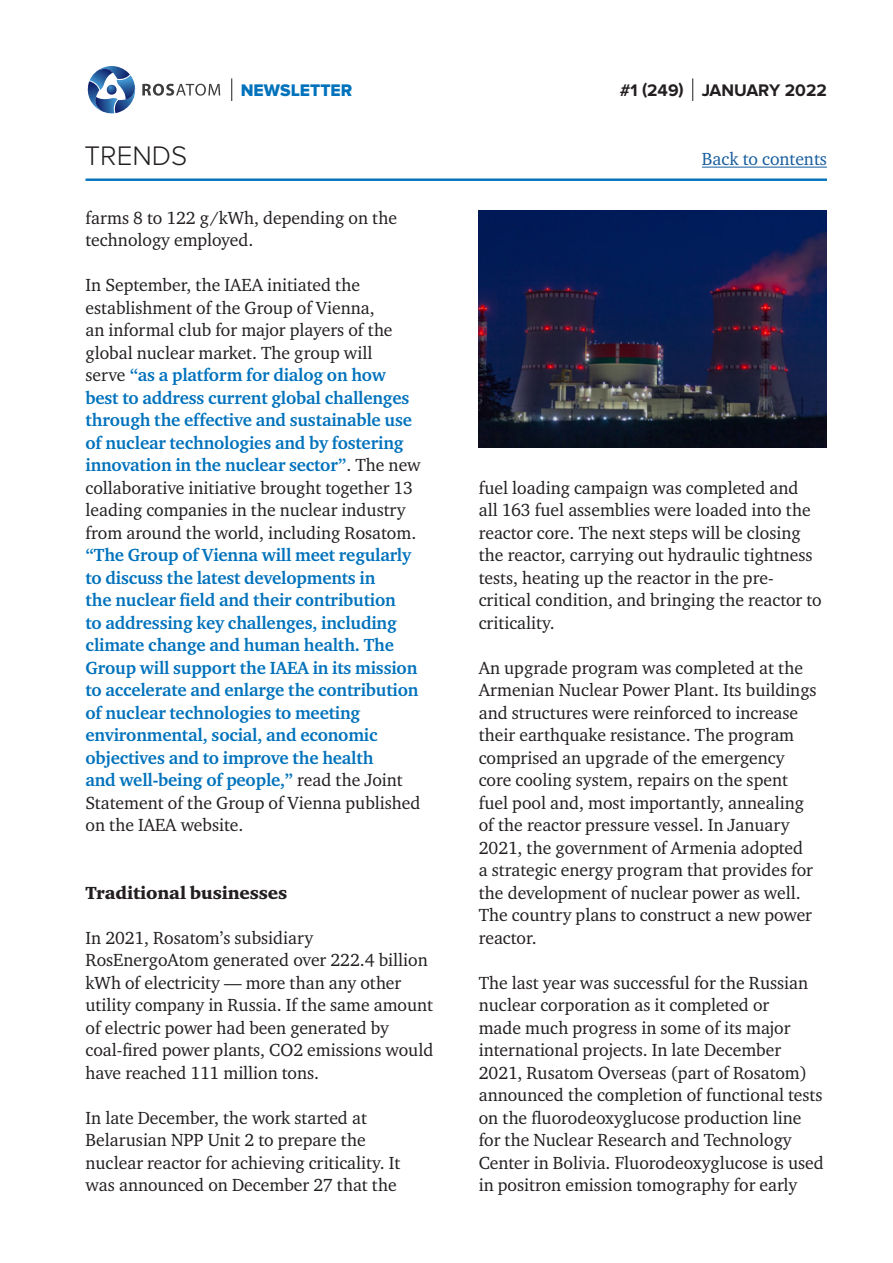
<style>
.page{position:relative;width:893px;height:1263px;background:#fff}
.page>*{position:absolute;margin:0;border:0;box-sizing:border-box;transform-origin:0 0}
.t1{font:300 27.9px "Proxima Nova";color:#231f20}
.main_text{font:18px/22.5px "Charter ITC";color:#231f20}
.main_text-2{font:700 18px/22.5px "Charter ITC";letter-spacing:-.01em;color:#0072bc}
.subtitle{font:18px "Charter Black ITC";letter-spacing:-.01em;color:#231f20}
.t2{font:18px "Charter ITC";color:#175d9e}
.t3{font:700 17.4px "Proxima Nova";color:#231f20}
.t4{font:17.4px "Proxima Nova Extrabld";color:#0072bc}
.s1{font-weight:400;color:#231f20}
</style>
<div class="page">
<hr style="left:86px;top:179px;width:741px;height:2px;background:#0072bc">
<svg style="left:87px;top:66px;width:49px;height:48px"></svg>
<svg style="left:142px;top:84px;width:78px;height:12px"></svg>
<svg style="left:231px;top:78px;width:1px;height:23px"></svg>
<hr style="left:702px;top:167px;width:125px;height:1px;background:#175d9e">
<svg style="left:692px;top:78px;width:1px;height:23px"></svg>
<img style="left:479px;top:210px;width:348px;height:237px">
<h1 class="t1" style="left:85px;top:140px;width:104px">TRENDS</h1>
<p class="t4" style="left:241px;top:80px;width:113px">NEWSLETTER</p>
<p class="main_text" style="left:86px;top:206px;width:313px">farms 8 to 122 g/kWh, depending on the technology employed.</p>
<p class="main_text-2" style="left:86px;top:274px;width:337px"><span class="s1">In September, the IAEA initiated the establishment of the Group of Vienna,<br>an informal club for major players of the global nuclear market. The group will<br>serve</span> “as a platform for dialog on how best to address current global challenges through the effective and sustainable use of nuclear technologies and by fostering innovation in the nuclear sector”<span class="s1">. The new collaborative initiative brought together 13 leading companies in the nuclear industry from around the world, including Rosatom. </span>“The Group of Vienna will meet regularly to discuss the latest developments in<br>the nuclear field and their contribution<br>to addressing key challenges, including climate change and human health. The Group will support the IAEA in its mission to accelerate and enlarge the contribution of nuclear technologies to meeting environmental, social, and economic objectives and to improve the health<br>and well-being of people,” <span class="s1">read the Joint Statement of the Group of Vienna published on the IAEA website.</span></p>
<p class="subtitle" style="left:86px;top:881px;width:203px">Traditional businesses</p>
<p class="main_text" style="left:86px;top:926px;width:349px">In 2021, Rosatom’s subsidiary RosEnergoAtom generated over 222.4 billion kWh of electricity — more than any other utility company in Russia. If the same amount of electric power had been generated by coal-fired power plants, CO2 emissions would have reached 111 million tons.</p>
<p class="main_text" style="left:86px;top:1106px;width:316px">In late December, the work started at Belarusian NPP Unit 2 to prepare the nuclear reactor for achieving criticality. It was announced on December 27 that the</p>
<p class="t3" style="left:620px;top:80px;width:209px">#1 (249) JANUARY 2022</p>
<p class="t2" style="left:702px;top:148px;width:127px">Back to contents</p>
<p class="main_text" style="left:479px;top:476px;width:344px">fuel loading campaign was completed and all 163 fuel assemblies were loaded into the reactor core. The next steps will be closing the reactor, carrying out hydraulic tightness tests, heating up the reactor in the pre&shy;critical condition, and bringing the reactor to criticality.</p>
<p class="main_text" style="left:479px;top:656px;width:339px">An upgrade program was completed at the Armenian Nuclear Power Plant. Its buildings and structures were reinforced to increase their earthquake resistance. The program comprised an upgrade of the emergency core cooling system, repairs on the spent fuel pool and, most importantly, annealing of the reactor pressure vessel. In January 2021, the government of Armenia adopted a strategic energy program that provides for the development of nuclear power as well.<br>The country plans to construct a new power reactor.</p>
<p class="main_text" style="left:479px;top:971px;width:347px">The last year was successful for the Russian nuclear corporation as it completed or<br>made much progress in some of its major international projects. In late December 2021, Rusatom Overseas (part of Rosatom) announced the completion of functional tests on the fluorodeoxyglucose production line for the Nuclear Research and Technology Center in Bolivia. Fluorodeoxyglucose is used in positron emission tomography for early</p>
</div>
